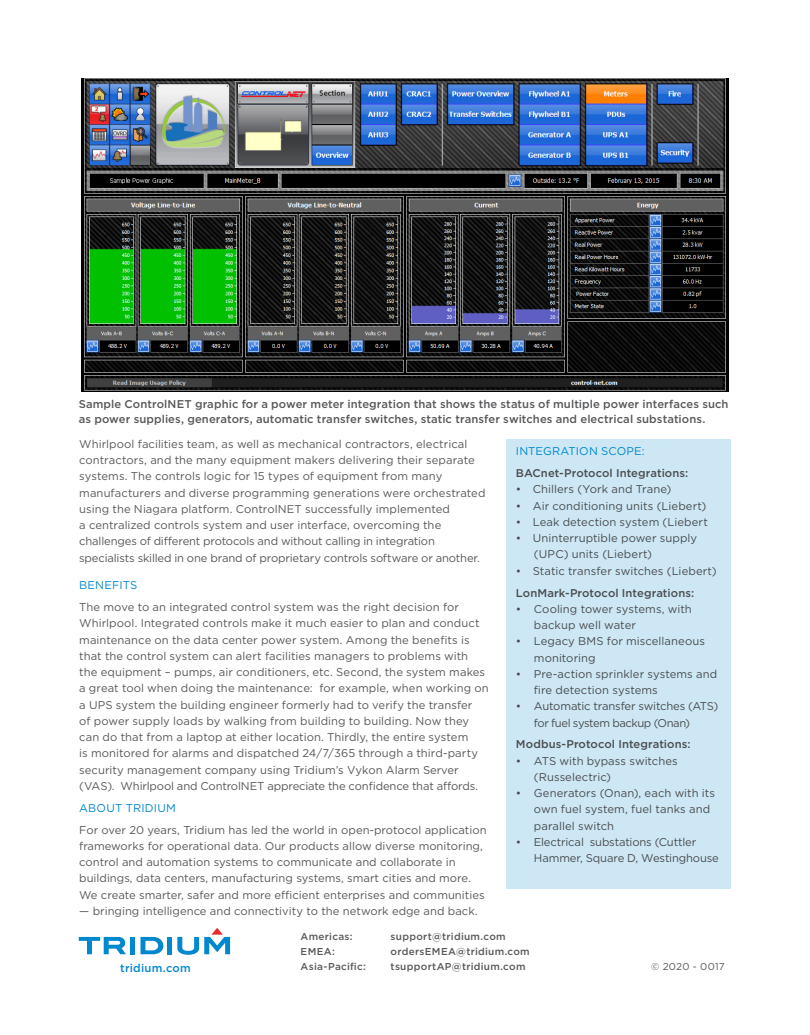
<style>
.page{position:relative;width:810px;height:1035px;background:#fff}
.page>*{position:absolute;margin:0;border:0;box-sizing:border-box;transform-origin:0 0}
.t1{font:11.25px/16.2px "Gotham";color:#57585a}
.t2{font:11.25px/16.2px "Gotham";color:#4b4c4d}
.t3{font:500 11.25px/15px "Gotham";letter-spacing:.005em;color:#57585a}
.t4{font:500 11.25px "Gotham";letter-spacing:.005em;color:#4b4c4d}
.t5{font:11.25px/16.2px "Gotham";letter-spacing:-.03em;color:#4b4c4d}
.t6{font:11.25px "Gotham";letter-spacing:.015em;color:#0088ce}
.Footer_Copy{font:500 11.25px "Gotham";letter-spacing:.02em;color:#0088ce}
.Footer_Copy-2{font:500 10px "Gotham";letter-spacing:.03em;color:#57585a}
.Footer_Copy-3{font:10px "Gotham";letter-spacing:.02em;color:#57585a}
</style>
<div class="page">
<svg style="left:79px;top:937px;width:47px;height:17px"></svg>
<div style="left:130px;top:937px;width:5px;height:17px;background:#0088ce"></div>
<svg style="left:141px;top:937px;width:22px;height:17px"></svg>
<div style="left:167px;top:937px;width:5px;height:17px;background:#0088ce"></div>
<svg style="left:177px;top:928px;width:53px;height:27px"></svg>
<div style="left:506px;top:439px;width:225px;height:450px;background:#cde7f5"></div>
<img style="left:82px;top:78px;width:646px;height:313px">
<p class="t3" style="left:79px;top:396px;width:651px">Sample ControlNET graphic for a power meter integration that shows the status of multiple power interfaces such as power supplies, generators, automatic transfer switches, static transfer switches and electrical substations.</p>
<p class="t1" style="left:79px;top:436px;width:408px">Whirlpool facilities team, as well as mechanical contractors, electrical contractors, and the many equipment makers delivering their separate systems. The controls logic for 15 types of equipment from many manufacturers and diverse programming generations were orchestrated using the Niagara platform. ControlNET successfully implemented<br>a centralized controls system and user interface, overcoming the challenges of different protocols and without calling in integration specialists skilled in one brand of proprietary controls software or another.</p>
<p class="t6" style="left:79px;top:578px;width:60px">BENEFITS</p>
<p class="t1" style="left:79px;top:599px;width:411px">The move to an integrated control system was the right decision for Whirlpool. Integrated controls make it much easier to plan and conduct maintenance on the data center power system. Among the benefits is that the control system can alert facilities managers to problems with the equipment – pumps, air conditioners, etc. Second, the system makes a great tool when doing the maintenance: for example, when working on a UPS system the building engineer formerly had to verify the transfer<br>of power supply loads by walking from building to building. Now they can do that from a laptop at either location. Thirdly, the entire system<br>is monitored for alarms and dispatched 24/7/365 through a third-party security management company using Tridium’s Vykon Alarm Server (VAS). Whirlpool and ControlNET appreciate the confidence that affords.</p>
<p class="t6" style="left:79px;top:801px;width:98px">ABOUT TRIDIUM</p>
<p class="t1" style="left:79px;top:821px;width:409px">For over 20 years, Tridium has led the world in open-protocol application frameworks for operational data. Our products allow diverse monitoring, control and automation systems to communicate and collaborate in buildings, data centers, manufacturing systems, smart cities and more.<br>We create smarter, safer and more efficient enterprises and communities</p>
<p class="t1" style="left:79px;top:902px;width:400px">— bringing intelligence and connectivity to the network edge and back.</p>
<p class="t6" style="left:516px;top:444px;width:130px">INTEGRATION SCOPE:</p>
<p class="t4" style="left:516px;top:466px;width:174px">BACnet-Protocol Integrations:</p>
<p class="t2" style="left:516px;top:481px;width:157px">• Chillers (York and Trane)</p>
<p class="t2" style="left:516px;top:497px;width:192px">• Air conditioning units (Liebert)</p>
<p class="t2" style="left:516px;top:514px;width:194px">• Leak detection system (Liebert</p>
<p class="t2" style="left:534px;top:530px;width:165px;text-indent:-18px">• Uninterruptible power supply (UPC) units (Liebert)</p>
<p class="t2" style="left:516px;top:562px;width:202px">• Static transfer switches (Liebert)</p>
<p class="t4" style="left:516px;top:585px;width:180px">LonMark-Protocol Integrations:</p>
<p class="t2" style="left:534px;top:600px;width:159px;text-indent:-18px">• Cooling tower systems, with backup well water</p>
<p class="t2" style="left:534px;top:633px;width:173px;text-indent:-18px">• Legacy BMS for miscellaneous monitoring</p>
<p class="t2" style="left:534px;top:665px;width:185px;text-indent:-18px">• Pre-action sprinkler systems and fire detection systems</p>
<p class="t5" style="left:534px;top:698px;width:186px;text-indent:-18px">• Automatic transfer switches (ATS) for fuel system backup (Onan)</p>
<p class="t4" style="left:516px;top:737px;width:176px">Modbus-Protocol Integrations:</p>
<p class="t2" style="left:534px;top:752px;width:145px;text-indent:-18px">• ATS with bypass switches (Russelectric)</p>
<p class="t2" style="left:534px;top:785px;width:183px;text-indent:-18px">• Generators (Onan), each with its own fuel system, fuel tanks and parallel switch</p>
<p class="t2" style="left:534px;top:834px;width:186px;text-indent:-18px">• Electrical substations (Cuttler<br>Hammer, Square D, Westinghouse</p>
<p class="Footer_Copy" style="left:120px;top:960px;width:72px">tridium.com</p>
<p class="Footer_Copy-2" style="left:301px;top:930px;width:54px">Americas:</p>
<p class="Footer_Copy-2" style="left:391px;top:930px;width:117px">support@tridium.com</p>
<p class="Footer_Copy-2" style="left:301px;top:945px;width:36px">EMEA:</p>
<p class="Footer_Copy-2" style="left:391px;top:945px;width:141px">ordersEMEA@tridium.com</p>
<p class="Footer_Copy-2" style="left:301px;top:960px;width:67px">Asia-Pacific:</p>
<p class="Footer_Copy-2" style="left:391px;top:960px;width:136px">tsupportAP@tridium.com</p>
<p class="Footer_Copy-3" style="left:651px;top:960px;width:75px">© 2020 - 0017</p>
</div>
